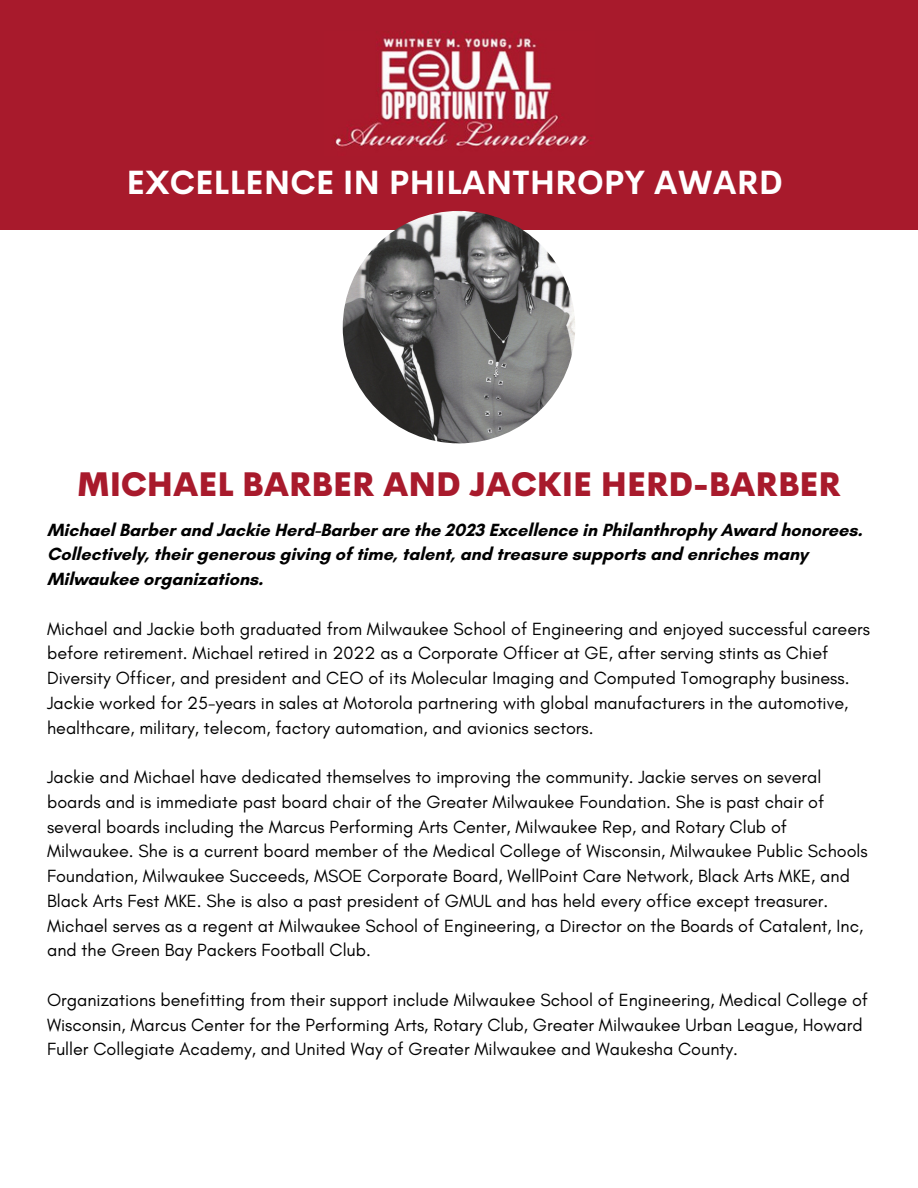
<style>
.page{position:relative;width:918px;height:1188px;background:#fff}
.page>*{position:absolute;margin:0;border:0;box-sizing:border-box;transform-origin:0 0}
.t1{font:800 33px "Cerebri Sans";color:#a81a2c}
.t2{font:700 33px "Cerebri Sans";color:#fff}
.t3{font:18px/24.8px "Glacial Indifference";color:#000}
.t4{font:700 18px/24.8px "Glacial Indifference";color:#000}
</style>
<div class="page">
<div style="left:0;top:0;width:918px;height:230px;background:#a81a2c"></div>
<img style="left:334px;top:32px;width:258px;height:115px">
<img style="left:343px;top:211px;width:232px;height:232px;border-radius:50%">
<h1 class="t2" style="left:127px;top:161px;width:658px">EXCELLENCE IN PHILANTHROPY AWARD</h1>
<h1 class="t1" style="left:77px;top:463px;width:765px">MICHAEL BARBER AND JACKIE HERD-BARBER</h1>
<p class="t4" style="left:47px;top:517px;width:817px">Michael Barber and Jackie Herd-Barber are the 2023 Excellence in Philanthrophy Award honorees.<br>Collectively, their generous giving of time, talent, and treasure supports and enriches many<br>Milwaukee organizations.</p>
<p class="t3" style="left:47px;top:616px;width:824px">Michael and Jackie both graduated from Milwaukee School of Engineering and enjoyed successful careers before retirement. Michael retired in 2022 as a Corporate Officer at GE, after serving stints as Chief Diversity Officer, and president and CEO of its Molecular Imaging and Computed Tomography business.<br>Jackie worked for 25-years in sales at Motorola partnering with global manufacturers in the automotive, healthcare, military, telecom, factory automation, and avionics sectors.</p>
<p class="t3" style="left:47px;top:764px;width:822px">Jackie and Michael have dedicated themselves to improving the community. Jackie serves on several boards and is immediate past board chair of the Greater Milwaukee Foundation. She is past chair of several boards including the Marcus Performing Arts Center, Milwaukee Rep, and Rotary Club of Milwaukee. She is a current board member of the Medical College of Wisconsin, Milwaukee Public Schools Foundation, Milwaukee Succeeds, MSOE Corporate Board, WellPoint Care Network, Black Arts MKE, and Black Arts Fest MKE. She is also a past president of GMUL and has held every office except treasurer.<br>Michael serves as a regent at Milwaukee School of Engineering, a Director on the Boards of Catalent, Inc, and the Green Bay Packers Football Club.</p>
<p class="t3" style="left:47px;top:987px;width:822px">Organizations benefitting from their support include Milwaukee School of Engineering, Medical College of<br>Wisconsin, Marcus Center for the Performing Arts, Rotary Club, Greater Milwaukee Urban League, Howard<br>Fuller Collegiate Academy, and United Way of Greater Milwaukee and Waukesha County.</p>
</div>
